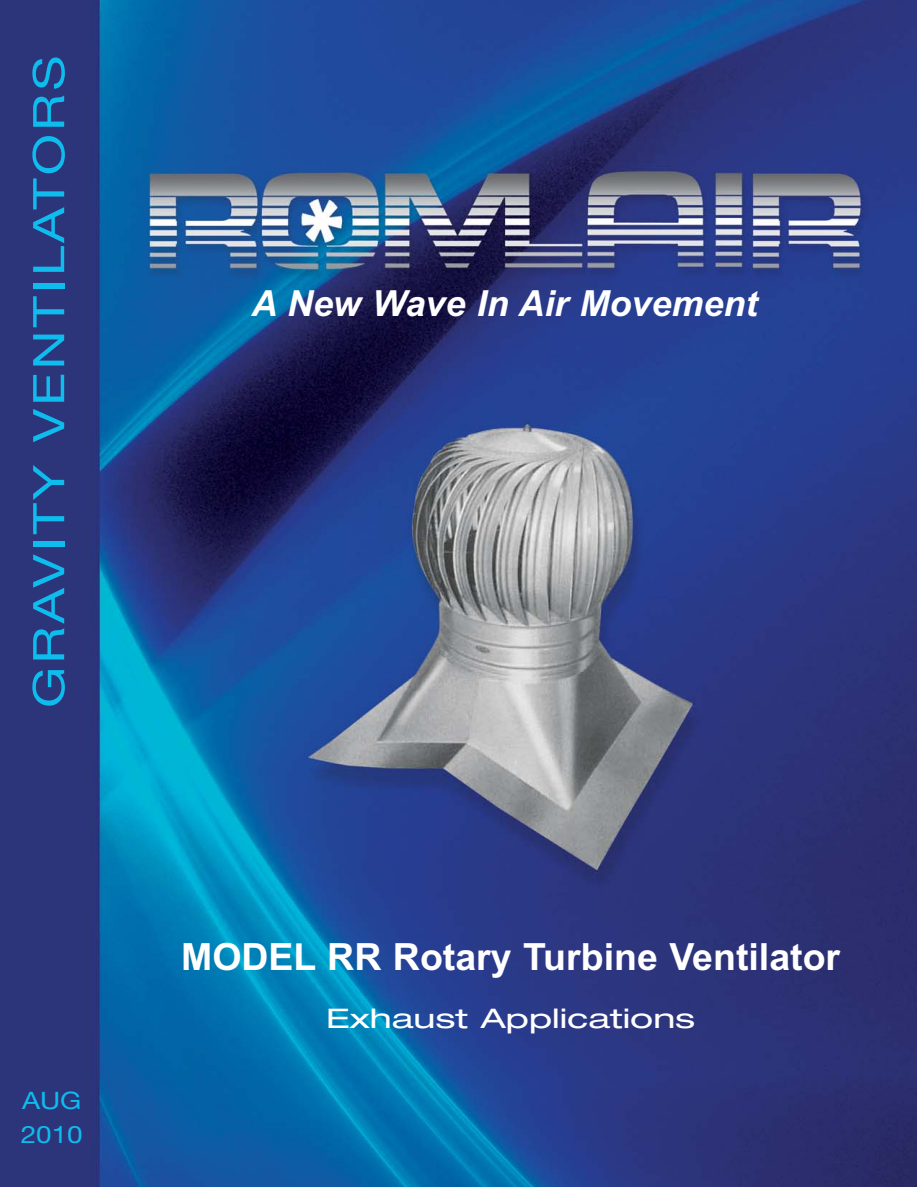
<style>
.page{position:relative;width:918px;height:1188px;background:#fff}
.page>*{position:absolute;margin:0;border:0;box-sizing:border-box;transform-origin:0 0}
.t1{font:43.5px "Helvetica Neue";letter-spacing:.055em;color:#0ebcee;scale:1.25 1}
.t2{font:700 37.5px "Arial";color:#fff}
.t3{font:italic 700 36px "Arial";color:#fff}
.t4{font:expanded 27px "Helvetica Neue";color:#fff;scale:1.25 1}
.t5{font:24px/33.6px "Helvetica Neue";color:#0ebcee;scale:1.16 1}
</style>
<div class="page">
<img style="left:0;top:0;width:916px;height:1186px">
<p class="t1" style="left:24px;top:708px;width:524px;rotate:-90deg">GRAVITY VENTILATORS</p>
<p class="t5" style="left:21px;top:1084px;width:55px">AUG<br>2010</p>
<p class="t3" style="left:252px;top:283px;width:507px">A New Wave In Air Movement</p>
<p class="t2" style="left:181px;top:935px;width:661px">MODEL RR Rotary Turbine Ventilator</p>
<p class="t4" style="left:326px;top:1008px;width:297px">Exhaust Applications</p>
</div>
